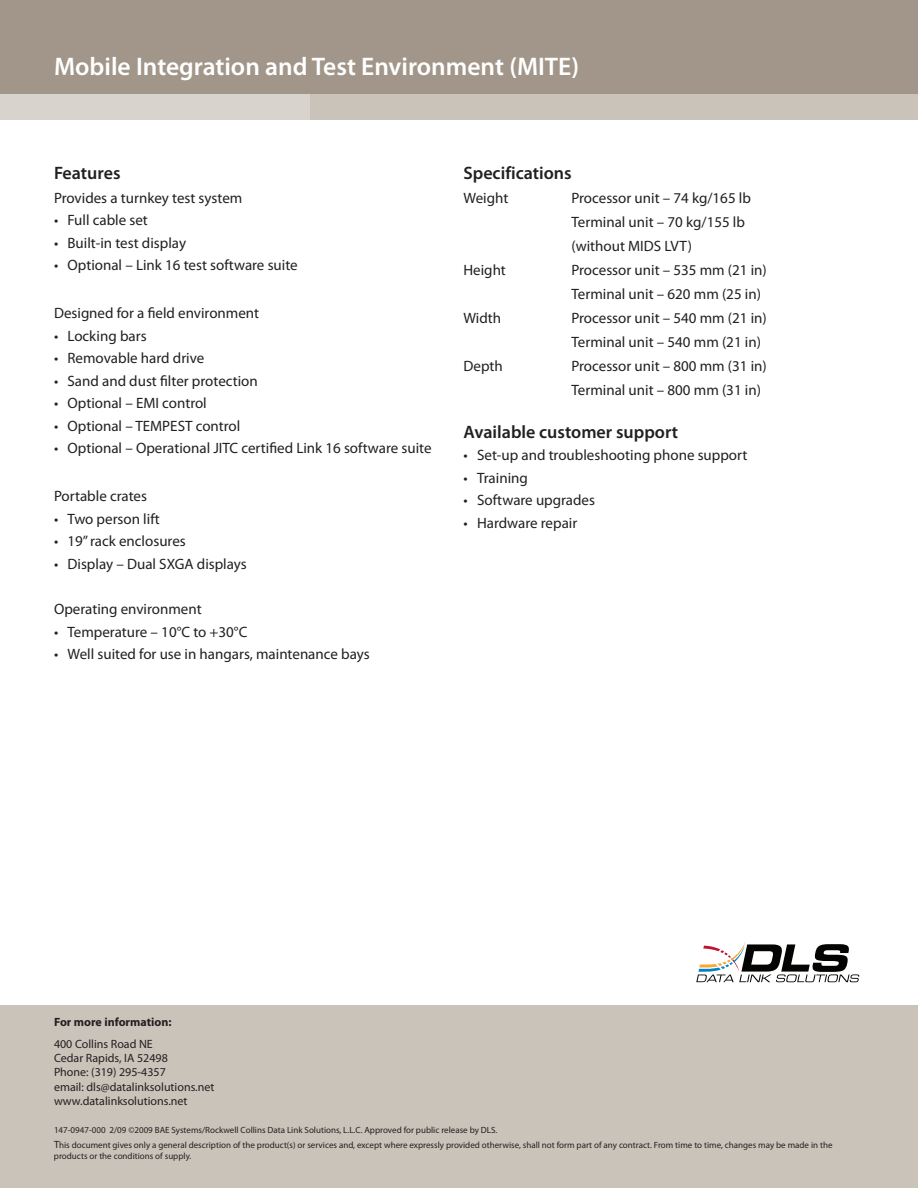
<style>
.page{position:relative;width:918px;height:1188px;background:#fff}
.page>*{position:absolute;margin:0;border:0;box-sizing:border-box;transform-origin:0 0}
.t1{font:600 25.5px "Myriad Pro";color:#fff}
.t2{font:600 18px "Myriad Pro";color:#231f20}
.t3{font:15px/24px "Myriad Pro";color:#231f20}
.t4{font:12px/14.4px "Myriad Pro";color:#231f20}
.t5{font:700 12px "Myriad Pro";color:#231f20}
.t6{font:9px/15.3px "Myriad Pro";color:#231f20}
.s1{font-size:10.5px}
</style>
<div class="page">
<div style="left:0;top:0;width:918px;height:94px;background:#a19689"></div>
<div style="left:0;top:94px;width:918px;height:26px;background:#d8d3cd"></div>
<div style="left:310px;top:94px;width:608px;height:26px;background:#c9c3ba"></div>
<div style="left:0;top:1005px;width:918px;height:183px;background:#c9c3ba"></div>
<svg style="left:696px;top:942px;width:163px;height:40px"></svg>
<h1 class="t1" style="left:54px;top:50px;width:527px">Mobile Integration and Test Environment (MITE)</h1>
<p class="t2" style="left:54px;top:161px;width:68px">Features</p>
<p class="t3" style="left:54px;top:185px;width:190px">Provides a turnkey test system</p>
<p class="t3" style="left:54px;top:208px;width:95px">• Full cable set</p>
<p class="t3" style="left:54px;top:230px;width:134px">• Built-in test display</p>
<p class="t3" style="left:54px;top:253px;width:245px">• Optional – Link 16 test software suite</p>
<p class="t3" style="left:54px;top:301px;width:207px">Designed for a field environment</p>
<p class="t3" style="left:54px;top:323px;width:94px">• Locking bars</p>
<p class="t3" style="left:54px;top:346px;width:152px">• Removable hard drive</p>
<p class="t3" style="left:54px;top:368px;width:205px">• Sand and dust filter protection</p>
<p class="t3" style="left:54px;top:391px;width:154px">• Optional – EMI control</p>
<p class="t3" style="left:54px;top:413px;width:188px">• Optional – TEMPEST control</p>
<p class="t3" style="left:54px;top:436px;width:379px">• Optional – Operational JITC certified Link 16 software suite</p>
<p class="t3" style="left:54px;top:484px;width:95px">Portable crates</p>
<p class="t3" style="left:54px;top:506px;width:107px">• Two person lift</p>
<p class="t3" style="left:54px;top:529px;width:133px">• 19” rack enclosures</p>
<p class="t3" style="left:54px;top:551px;width:194px">• Display – Dual SXGA displays</p>
<p class="t3" style="left:54px;top:597px;width:149px">Operating environment</p>
<p class="t3" style="left:54px;top:619px;width:195px">• Temperature – 10°C to +30°C</p>
<p class="t3" style="left:54px;top:642px;width:317px">• Well suited for use in hangars, maintenance bays</p>
<p class="t2" style="left:464px;top:161px;width:110px">Specifications</p>
<p class="t3" style="left:464px;top:185px;width:46px">Weight</p>
<p class="t3" style="left:572px;top:185px;width:181px">Processor unit – 74 kg/165 lb<br>Terminal unit – 70 kg/155 lb (without MIDS LVT)</p>
<p class="t3" style="left:464px;top:257px;width:44px">Height</p>
<p class="t3" style="left:572px;top:257px;width:197px">Processor unit – 535 mm (21 in)<br>Terminal unit – 620 mm (25 in)</p>
<p class="t3" style="left:464px;top:305px;width:39px">Width</p>
<p class="t3" style="left:572px;top:305px;width:197px">Processor unit – 540 mm (21 in)<br>Terminal unit – 540 mm (21 in)</p>
<p class="t3" style="left:464px;top:353px;width:41px">Depth</p>
<p class="t3" style="left:572px;top:353px;width:197px">Processor unit – 800 mm (31 in)<br>Terminal unit – 800 mm (31 in)</p>
<p class="t2" style="left:464px;top:420px;width:216px">Available customer support</p>
<p class="t3" style="left:464px;top:443px;width:285px">• Set-up and troubleshooting phone support</p>
<p class="t3" style="left:464px;top:465px;width:66px">• Training</p>
<p class="t3" style="left:464px;top:488px;width:133px">• Software upgrades</p>
<p class="t3" style="left:464px;top:510px;width:115px">• Hardware repair</p>
<p class="t5" style="left:54px;top:1014px;width:119px">For more information:</p>
<p class="t4" style="left:54px;top:1036px;width:162px">400 Collins Road NE<br>Cedar Rapids, IA 52498<br>Phone: (319) 295-4357<br>email: dls@datalinksolutions.net www.datalinksolutions.net</p>
<p class="t6" style="left:54px;top:1122px;width:780px">147-0947-000 2/09 ©2009 BAE Systems/Rockwell Collins Data Link Solutions, L.L.C. Approved for public release by DLS.<br><span class="s1">T</span>his document gives only a general description of the product(s) or services and, except where expressly provided otherwise, shall not form part of any contract. From time to time, changes may be made in the</p>
<p class="t6" style="left:54px;top:1148px;width:139px">products or the conditions of supply.</p>
</div>
